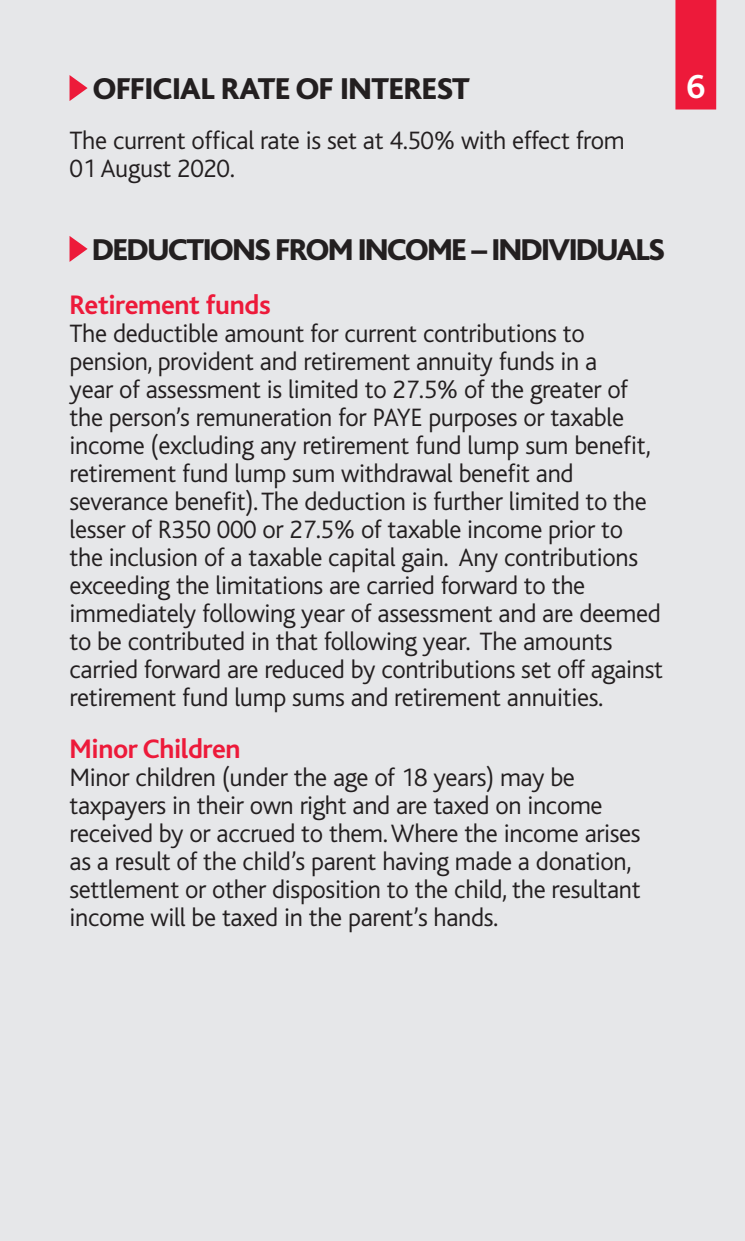
<style>
.page{position:relative;width:745px;height:1241px;background:#fff}
.page>*{position:absolute;margin:0;border:0;box-sizing:border-box;transform-origin:0 0}
.t1{font:700 35px "Bliss Icelandic";color:#fff}
.t2{font:800 31.5px "Bliss Icelandic";letter-spacing:-.04em;color:#231f20}
.t3{font:800 31.5px "Bliss Icelandic";letter-spacing:-.01em;color:#231f20}
.t4{font:700 28px "Bliss Icelandic";letter-spacing:-.015em;color:#ed1a3a}
.t5{font:300 26.25px/28px "Bliss Icelandic";letter-spacing:-.015em;color:#231f20}
</style>
<div class="page">
<div style="left:0;top:0;width:744px;height:1240px;background:#e6e7e9"></div>
<svg style="left:69px;top:75px;width:18px;height:26px"></svg>
<div style="left:675px;top:0;width:41px;height:109px;background:#ed1a3a"></div>
<svg style="left:69px;top:236px;width:18px;height:26px"></svg>
<p class="t3" style="left:93px;top:72px;width:378px">OFFICIAL RATE OF INTEREST</p>
<h1 class="t1" style="left:686px;top:68px;width:20px">6</h1>
<p class="t5" style="left:69px;top:127px;width:556px">The current offical rate is set at 4.50% with effect from<br>01 August 2020.</p>
<p class="t2" style="left:92px;top:233px;width:573px">DEDUCTIONS FROM INCOME – INDIVIDUALS</p>
<p class="t4" style="left:69px;top:290px;width:202px">Retirement funds</p>
<p class="t5" style="left:69px;top:320px;width:594px">The deductible amount for current contributions to pension, provident and retirement annuity funds in a<br>year of assessment is limited to 27.5% of the greater of the person’s remuneration for PAYE purposes or taxable income (excluding any retirement fund lump sum benefit, retirement fund lump sum withdrawal benefit and severance benefit). The deduction is further limited to the lesser of R350 000 or 27.5% of taxable income prior to the inclusion of a taxable capital gain. Any contributions exceeding the limitations are carried forward to the immediately following year of assessment and are deemed to be contributed in that following year. The amounts carried forward are reduced by contributions set off against retirement fund lump sums and retirement annuities.</p>
<p class="t4" style="left:69px;top:734px;width:172px">Minor Children</p>
<p class="t5" style="left:69px;top:763px;width:572px">Minor children (under the age of 18 years) may be taxpayers in their own right and are taxed on income received by or accrued to them. Where the income arises as a result of the child’s parent having made a donation, settlement or other disposition to the child, the resultant income will be taxed in the parent’s hands.</p>
</div>
